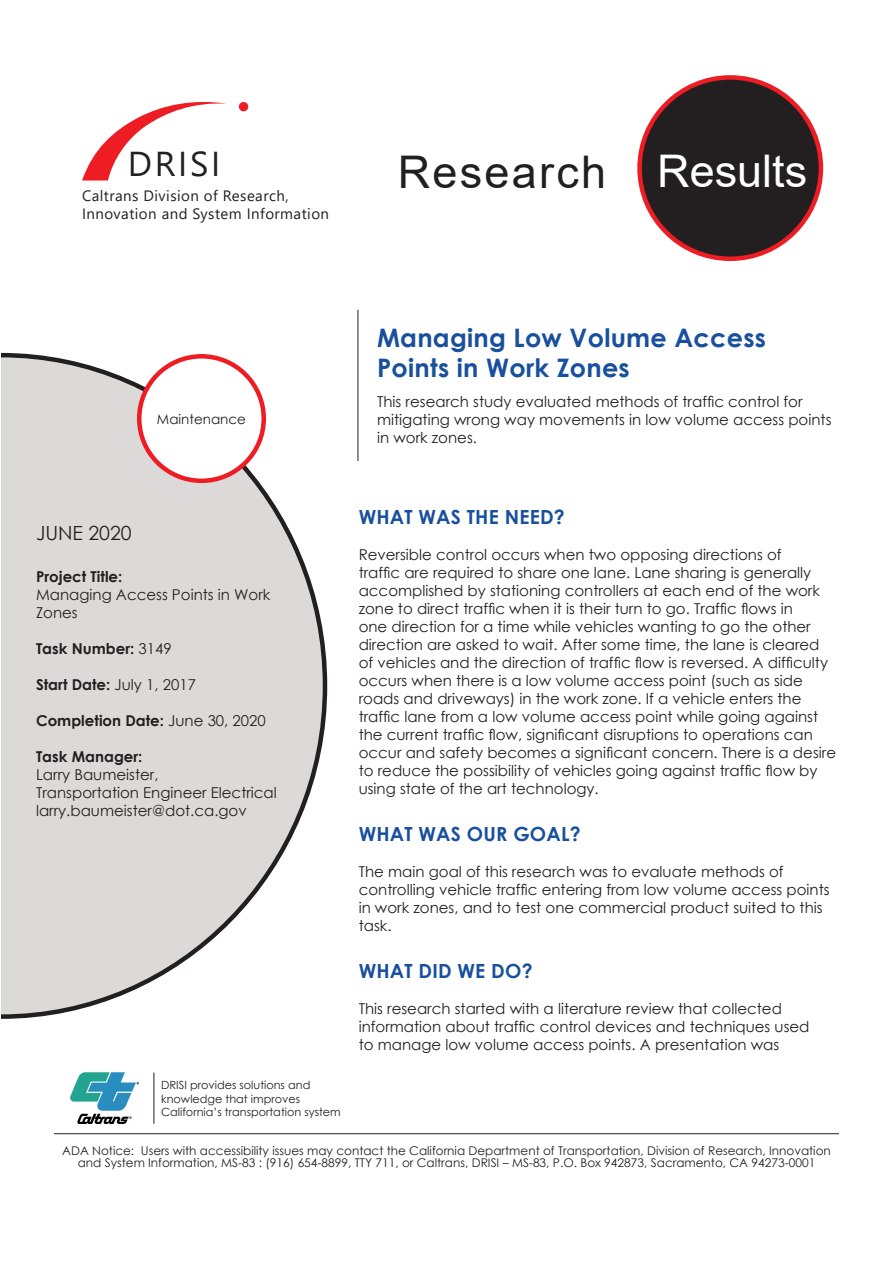
<style>
.page{position:relative;width:893px;height:1263px;background:#fff}
.page>*{position:absolute;margin:0;border:0;box-sizing:border-box;transform-origin:0 0}
.t1{font:45px "Arial";letter-spacing:.05em;color:#231f20}
.t2{font:45px "Arial";color:#fff}
.t3{font:34.5px "Segoe UI";letter-spacing:.08em;color:#231f20}
.Heading_level_1{font:700 25.5px/30.6px "Century Gothic";letter-spacing:.01em;color:#18509d}
.Heading_level_1_for{font:700 19.5px "Century Gothic";letter-spacing:.01em;color:#18509d}
.t4{font:19.5px "Century Gothic";color:#231f20}
.Body_Copy{font:15px/18px "Century Gothic";color:#231f20}
.t5{font:700 15px "Century Gothic";color:#231f20}
.t6{font:15px/18px "Segoe UI";letter-spacing:.03em;color:#231f20}
.t7{font:13.5px "Century Gothic";color:#231f20}
.t8{font:12px/11.6px "Century Gothic";color:#231f20;text-align:center}
.t9{font:11.25px/13.5px "Century Gothic";color:#231f20}
.s1{font-weight:400}
</style>
<div class="page">
<hr style="left:358px;top:310px;width:1px;height:151px;background:#231f20">
<hr style="left:154px;top:1072px;width:1px;height:52px;background:#231f20">
<hr style="left:54px;top:1133px;width:785px;height:1px;background:#231f20">
<svg style="left:82px;top:102px;width:144px;height:79px"></svg>
<div style="left:239px;top:102px;width:9px;height:9px;background:#ee1d23;border-radius:50%"></div>
<img style="left:70px;top:1072px;width:68px;height:52px">
<svg style="left:1px;top:352px;width:327px;height:667px"></svg>
<div style="left:139px;top:356px;width:125px;height:125px;background:#fff;border-radius:50%"></div>
<div style="left:137px;top:354px;width:129px;height:129px;border:4px solid #ee1d23;border-radius:50%"></div>
<div style="left:640px;top:77px;width:181px;height:182px;background:#231f20;border-radius:50%"></div>
<div style="left:637px;top:75px;width:186px;height:186px;border:4px solid #ee1d23;border-radius:50%"></div>
<h2 class="t3" style="left:128px;top:131px;width:94px">DRISI</h2>
<p class="t1" style="left:398px;top:141px;width:210px">Research</p>
<p class="t2" style="left:657px;top:140px;width:152px">Results</p>
<p class="t6" style="left:82px;top:186px;width:248px">Caltrans Division of Research,<br>Innovation and System Information</p>
<p class="t7" style="left:157px;top:409px;width:91px">Maintenance</p>
<p class="t4" style="left:36px;top:520px;width:97px">JUNE 2020</p>
<p class="t5" style="left:36px;top:565px;width:88px">Project Title:</p>
<p class="Body_Copy" style="left:36px;top:585px;width:236px">Managing Access Points in Work<br>Zones</p>
<p class="t5" style="left:36px;top:637px;width:137px">Task Number: <span class="s1">3149</span></p>
<p class="t5" style="left:36px;top:673px;width:161px">Start Date: <span class="s1">July 1, 2017</span></p>
<p class="t5" style="left:36px;top:709px;width:231px">Completion Date: <span class="s1">June 30, 2020</span></p>
<p class="t5" style="left:36px;top:745px;width:108px">Task Manager:</p>
<p class="Body_Copy" style="left:36px;top:765px;width:124px">Larry Baumeister,</p>
<p class="Body_Copy" style="left:36px;top:783px;width:242px">Transportation Engineer Electrical</p>
<p class="Body_Copy" style="left:36px;top:801px;width:212px">larry.baumeister@dot.ca.gov</p>
<h1 class="Heading_level_1" style="left:377px;top:321px;width:390px">Managing Low Volume Access<br>Points in Work Zones</h1>
<p class="Body_Copy" style="left:377px;top:393px;width:456px">This research study evaluated methods of traffic control for mitigating wrong way movements in low volume access points in work zones.</p>
<p class="Heading_level_1_for" style="left:359px;top:502px;width:208px">WHAT WAS THE NEED?</p>
<p class="Body_Copy" style="left:359px;top:546px;width:479px">Reversible control occurs when two opposing directions of<br>traffic are required to share one lane. Lane sharing is generally accomplished by stationing controllers at each end of the work zone to direct traffic when it is their turn to go. Traffic flows in<br>one direction for a time while vehicles wanting to go the other direction are asked to wait. After some time, the lane is cleared of vehicles and the direction of traffic flow is reversed. A difficulty occurs when there is a low volume access point (such as side roads and driveways) in the work zone. If a vehicle enters the traffic lane from a low volume access point while going against the current traffic flow, significant disruptions to operations can occur and safety becomes a significant concern. There is a desire to reduce the possibility of vehicles going against traffic flow by using state of the art technology.</p>
<p class="Heading_level_1_for" style="left:359px;top:819px;width:224px">WHAT WAS OUR GOAL?</p>
<p class="Body_Copy" style="left:359px;top:862px;width:472px">The main goal of this research was to evaluate methods of controlling vehicle traffic entering from low volume access points in work zones, and to test one commercial product suited to this task.</p>
<p class="Heading_level_1_for" style="left:359px;top:956px;width:175px">WHAT DID WE DO?</p>
<p class="Body_Copy" style="left:359px;top:999px;width:452px">This research started with a literature review that collected information about traffic control devices and techniques used to manage low volume access points. A presentation was</p>
<p class="t9" style="left:161px;top:1078px;width:181px">DRISI provides solutions and knowledge that improves<br>California’s transportation system</p>
<p class="t8" style="left:62px;top:1145px;width:770px">ADA Notice: Users with accessibility issues may contact the California Department of Transportation, Division of Research, Innovation and System Information, MS-83 : (916) 654-8899, TTY 711, or Caltrans, DRISI – MS-83, P.O. Box 942873, Sacramento, CA 94273-0001</p>
</div>
